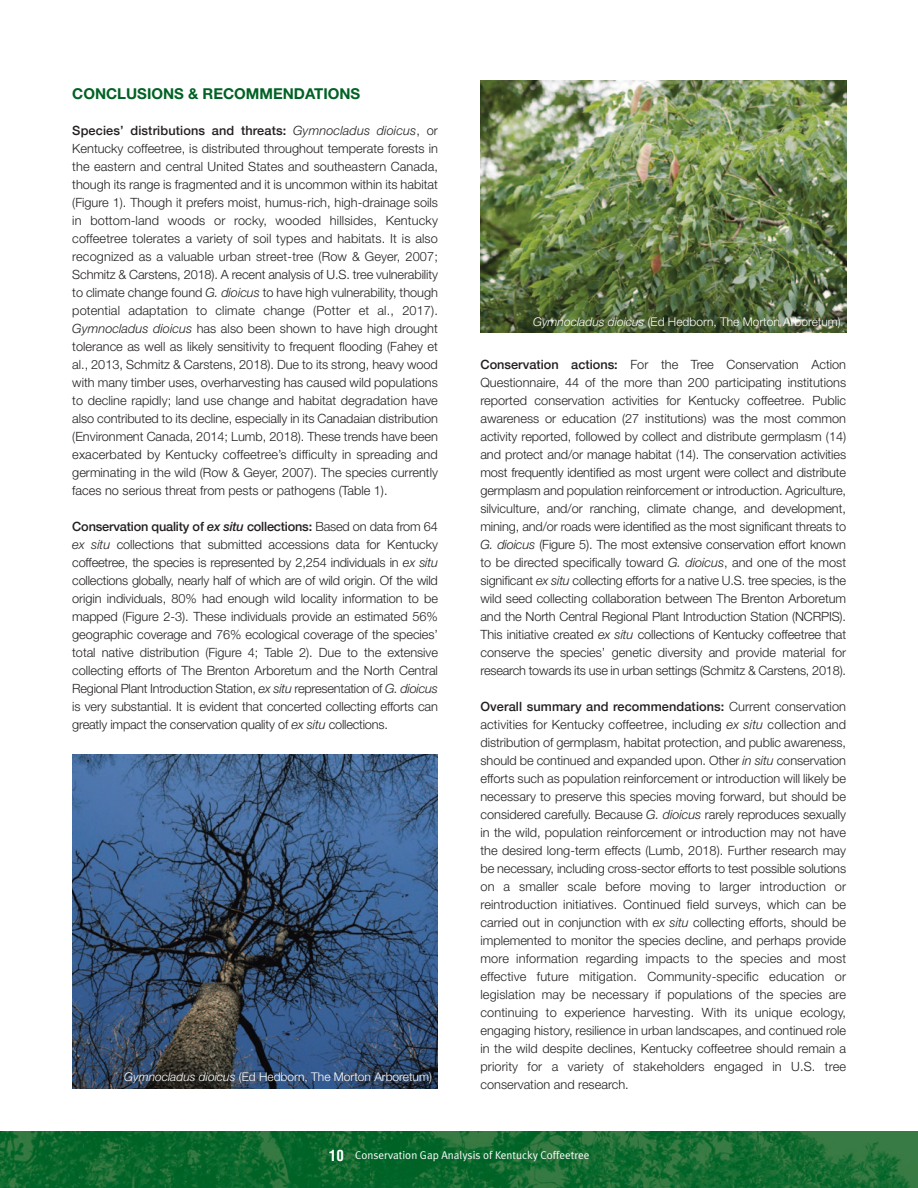
<style>
.page{position:relative;width:918px;height:1188px;background:#fff}
.page>*{position:absolute;margin:0;border:0;box-sizing:border-box;transform-origin:0 0}
.t1{font:700 15px "Helvetica Neue";color:#006224}
.t2{font:300 12.75px/18px "Helvetica Neue";letter-spacing:-.015em;color:#231f20;text-align:justify}
.t3{font:300 12px "Helvetica Neue";color:#fff}
.t4{font:11.25px "Meta Plus Normal";color:#fff}
.s1{font-weight:500}
.s2{font-style:italic}
.s3{font-weight:500;font-style:italic}
.s4{font-family:"Helvetica";font-weight:700;font-stretch:condensed;font-size:15px}
</style>
<div class="page">
<img style="left:0;top:1131px;width:918px;height:57px">
<img style="left:72px;top:754px;width:366px;height:335px">
<img style="left:480px;top:81px;width:366px;height:252px">
<p class="t1" style="left:72px;top:88px;width:290px">CONCLUSIONS &amp; RECOMMENDATIONS</p>
<p class="t2" style="left:72px;top:122px;width:367px"><span class="s1">Species’ distributions and threats:</span> <span class="s2">Gymnocladus dioicus</span>, or Kentucky coffeetree, is distributed throughout temperate forests in the eastern and central United States and southeastern Canada, though its range is fragmented and it is uncommon within its habitat (Figure 1). Though it prefers moist, humus-rich, high-drainage soils in bottom-land woods or rocky, wooded hillsides, Kentucky coffeetree tolerates a variety of soil types and habitats. It is also recognized as a valuable urban street-tree (Row &amp; Geyer, 2007; Schmitz &amp; Carstens, 2018). A recent analysis of U.S. tree vulnerability to climate change found <span class="s2">G. dioicus</span> to have high vulnerability, though potential adaptation to climate change (Potter et al., 2017).<br><span class="s2">Gymnocladus dioicus</span> has also been shown to have high drought tolerance as well as likely sensitivity to frequent flooding (Fahey et al., 2013, Schmitz &amp; Carstens, 2018). Due to its strong, heavy wood with many timber uses, overharvesting has caused wild populations to decline rapidly; land use change and habitat degradation have also contributed to its decline, especially in its Canadaian distribution (Environment Canada, 2014; Lumb, 2018). These trends have been exacerbated by Kentucky coffeetree’s difficulty in spreading and germinating in the wild (Row &amp; Geyer, 2007). The species currently faces no serious threat from pests or pathogens (Table 1).</p>
<p class="t2" style="left:72px;top:518px;width:367px"><span class="s1">Conservation quality of</span> <span class="s3">ex situ</span> <span class="s1">collections:</span> Based on data from 64 <span class="s2">ex situ</span> collections that submitted accessions data for Kentucky coffeetree, the species is represented by 2,254 individuals in <span class="s2">ex situ </span>collections globally, nearly half of which are of wild origin. Of the wild origin individuals, 80% had enough wild locality information to be mapped (Figure 2-3). These individuals provide an estimated 56% geographic coverage and 76% ecological coverage of the species’ total native distribution (Figure 4; Table 2). Due to the extensive collecting efforts of The Brenton Arboretum and the North Central Regional Plant Introduction Station, <span class="s2">ex situ</span> representation of <span class="s2">G. dioicus </span>is very substantial. It is evident that concerted collecting efforts can greatly impact the conservation quality of <span class="s2">ex situ</span> collections.</p>
<p class="t3" style="left:124px;top:1072px;width:309px"><span class="s2">Gymnocladus dioicus</span> (Ed Hedborn, The Morton Arboretum)</p>
<p class="t3" style="left:533px;top:318px;width:309px"><span class="s2">Gymnocladus dioicus</span> (Ed Hedborn, The Morton Arboretum)</p>
<p class="t2" style="left:480px;top:356px;width:367px"><span class="s1">Conservation actions:</span> For the Tree Conservation Action Questionnaire, 44 of the more than 200 participating institutions reported conservation activities for Kentucky coffeetree. Public awareness or education (27 institutions) was the most common activity reported, followed by collect and distribute germplasm (14) and protect and/or manage habitat (14). The conservation activities most frequently identified as most urgent were collect and distribute germplasm and population reinforcement or introduction. Agriculture, silviculture, and/or ranching, climate change, and development, mining, and/or roads were identified as the most significant threats to <span class="s2">G. dioicus</span> (Figure 5). The most extensive conservation effort known to be directed specifically toward <span class="s2">G. dioicus</span>, and one of the most significant <span class="s2">ex situ</span> collecting efforts for a native U.S. tree species, is the wild seed collecting collaboration between The Brenton Arboretum and the North Central Regional Plant Introduction Station (NCRPIS).<br>This initiative created <span class="s2">ex situ</span> collections of Kentucky coffeetree that conserve the species’ genetic diversity and provide material for research towards its use in urban settings (Schmitz &amp; Carstens, 2018).</p>
<p class="t2" style="left:480px;top:698px;width:367px"><span class="s1">Overall summary and recommendations:</span> Current conservation activities for Kentucky coffeetree, including <span class="s2">ex situ</span> collection and distribution of germplasm, habitat protection, and public awareness, should be continued and expanded upon. Other <span class="s2">in situ</span> conservation efforts such as population reinforcement or introduction will likely be necessary to preserve this species moving forward, but should be considered carefully. Because <span class="s2">G. dioicus</span> rarely reproduces sexually in the wild, population reinforcement or introduction may not have the desired long-term effects (Lumb, 2018). Further research may be necessary, including cross-sector efforts to test possible solutions on a smaller scale before moving to larger introduction or reintroduction initiatives. Continued field surveys, which can be carried out in conjunction with <span class="s2">ex situ</span> collecting efforts, should be implemented to monitor the species decline, and perhaps provide more information regarding impacts to the species and most effective future mitigation. Community-specific education or legislation may be necessary if populations of the species are continuing to experience harvesting. With its unique ecology, engaging history, resilience in urban landscapes, and continued role in the wild despite declines, Kentucky coffeetree should remain a priority for a variety of stakeholders engaged in U.S. tree conservation and research.</p>
<p class="t4" style="left:329px;top:1151px;width:262px"><span class="s4">10</span> Conservation Gap Analysis of Kentucky Coffeetree</p>
</div>
